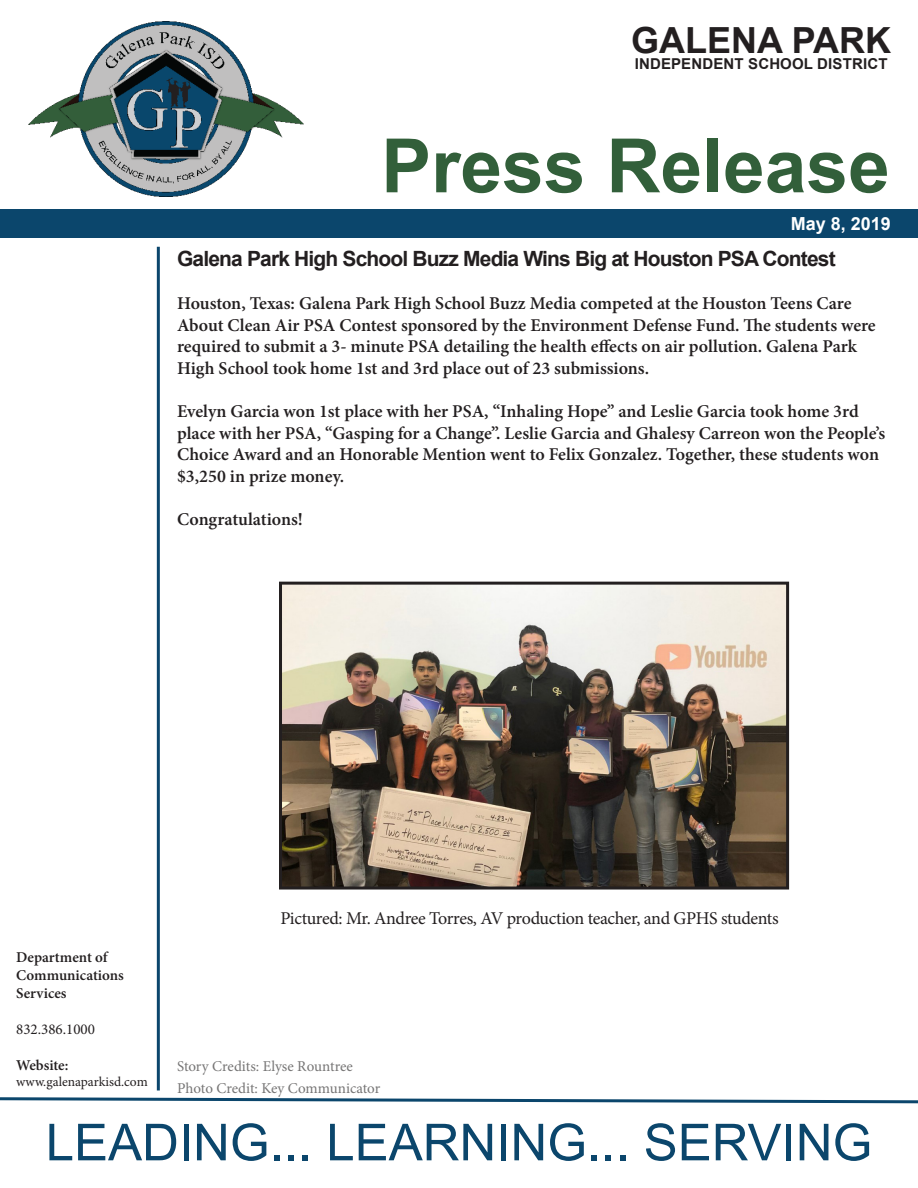
<style>
.page{position:relative;width:918px;height:1188px;background:#fff}
.page>*{position:absolute;margin:0;border:0;box-sizing:border-box;transform-origin:0 0}
.t1{font:700 75px "Arial";color:#325f3a}
.t2{font:51px "Arial";color:#0b466c}
.t3{font:700 36px "Arial";color:#231f20}
.t4{font:700 21px "Arial";letter-spacing:-.04em;color:#231f20}
.t5{font:600 18px/21.6px "Minion Pro";color:#231f20}
.t6{font:18px "Minion Pro";letter-spacing:-.025em;color:#231f20}
.t7{font:700 18px "Arial";color:#fff}
.t8{font:15px "Minion Pro";color:#767575}
.t9{font:600 15px/18px "Minion Pro";color:#231f20}
.t10{font:700 15px "Arial";letter-spacing:.01em;color:#231f20}
.t11{font:15px "Minion Pro";color:#231f20}
.t12{font:13.5px "Minion Pro";color:#231f20}
</style>
<div class="page">
<div style="left:0;top:209px;width:918px;height:28px;background:#0b466c"></div>
<hr style="left:157px;top:247px;width:3px;height:843px;background:#0b466c">
<svg style="left:0;top:1097px;width:918px;height:7px"></svg>
<img style="left:28px;top:21px;width:276px;height:176px">
<img style="left:283px;top:586px;width:502px;height:300px">
<div style="left:279px;top:582px;width:510px;height:308px;border:3px solid #231f20"></div>
<p class="t3" style="left:631px;top:15px;width:261px">GALENA PARK</p>
<p class="t10" style="left:635px;top:53px;width:254px">INDEPENDENT SCHOOL DISTRICT</p>
<p class="t1" style="left:381px;top:113px;width:510px">Press Release</p>
<p class="t7" style="left:791px;top:211px;width:102px">May 8, 2019</p>
<p class="t4" style="left:177px;top:244px;width:660px">Galena Park High School Buzz Media Wins Big at Houston PSA Contest</p>
<p class="t5" style="left:177px;top:292px;width:700px">Houston, Texas: Galena Park High School Buzz Media competed at the Houston Teens Care About Clean Air PSA Contest sponsored by the Environment Defense Fund. The students were required to submit a 3- minute PSA detailing the health effects on air pollution. Galena Park High School took home 1st and 3rd place out of 23 submissions.</p>
<p class="t5" style="left:177px;top:400px;width:710px">Evelyn Garcia won 1st place with her PSA, “Inhaling Hope” and Leslie Garcia took home 3rd place with her PSA, “Gasping for a Change”. Leslie Garcia and Ghalesy Carreon won the People’s Choice Award and an Honorable Mention went to Felix Gonzalez. Together, these students won $3,250 in prize money.</p>
<p class="t5" style="left:177px;top:508px;width:127px">Congratulations!</p>
<p class="t6" style="left:280px;top:906px;width:500px">Pictured: Mr. Andree Torres, AV production teacher, and GPHS students</p>
<p class="t9" style="left:16px;top:948px;width:93px">Department of</p>
<p class="t9" style="left:16px;top:966px;width:109px">Communications<br>Services</p>
<p class="t11" style="left:16px;top:1019px;width:80px">832.386.1000</p>
<p class="t9" style="left:16px;top:1056px;width:54px">Website:</p>
<p class="t12" style="left:16px;top:1073px;width:133px">www.galenaparkisd.com</p>
<p class="t2" style="left:46px;top:1107px;width:828px">LEADING... LEARNING... SERVING</p>
<p class="t8" style="left:177px;top:1056px;width:177px">Story Credits: Elyse Rountree</p>
<p class="t8" style="left:177px;top:1078px;width:205px">Photo Credit: Key Communicator</p>
</div>
